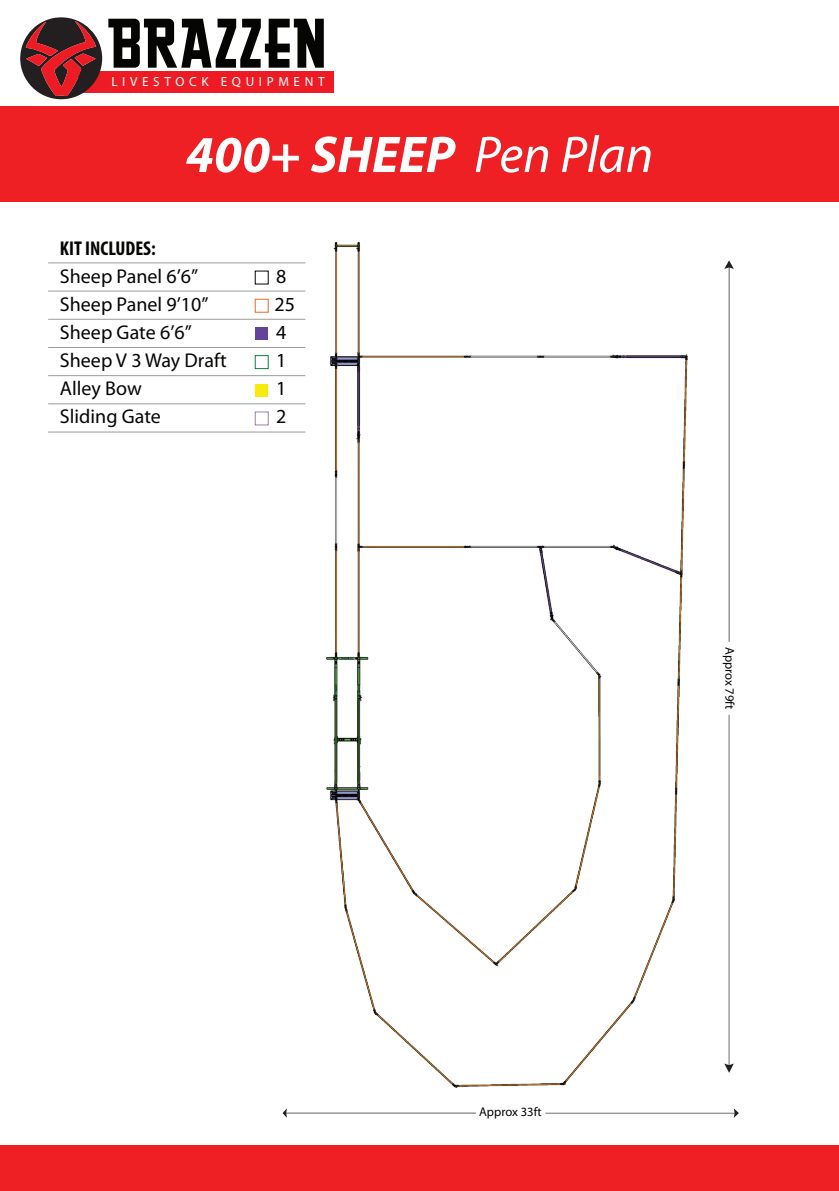
<style>
.page{position:relative;width:839px;height:1191px;background:#fff}
.page>*{position:absolute;margin:0;border:0;box-sizing:border-box;transform-origin:0 0}
.t1{font:63.6px "Greasy Spoon NF";color:#050504}
.t2{font:italic 700 52px "Myriad Pro";color:#fff}
.t3{font:20px "Myriad Pro";color:#050504}
.t4{font:700 condensed 20px "Myriad Pro";color:#050504}
.t5{font:13.2px "Myriad Pro";letter-spacing:.35em;color:#fff}
.t6{font:12.6px "Myriad Pro";color:#050504}
.s1{font-weight:400}
</style>
<div class="page">
<img style="left:0;top:201px;width:838px;height:913px">
<svg style="left:724px;top:260px;width:9px;height:382px"></svg>
<svg style="left:724px;top:715px;width:9px;height:358px"></svg>
<svg style="left:282px;top:1108px;width:194px;height:10px"></svg>
<svg style="left:545px;top:1108px;width:193px;height:10px"></svg>
<div style="left:0;top:106px;width:838px;height:95px;background:#ee2024"></div>
<div style="left:78px;top:71px;width:255px;height:21px;background:#ed1c24"></div>
<svg style="left:20px;top:17px;width:82px;height:82px"></svg>
<div style="left:0;top:1146px;width:838px;height:45px;background:#ee2024"></div>
<hr style="left:48px;top:263px;width:257px;height:1px;background:#9a9b9e">
<hr style="left:48px;top:291px;width:257px;height:1px;background:#9a9b9e">
<hr style="left:48px;top:319px;width:257px;height:1px;background:#9a9b9e">
<hr style="left:48px;top:347px;width:257px;height:1px;background:#9a9b9e">
<hr style="left:48px;top:375px;width:257px;height:1px;background:#9a9b9e">
<hr style="left:48px;top:403px;width:257px;height:1px;background:#9a9b9e">
<hr style="left:48px;top:432px;width:257px;height:1px;background:#9a9b9e">
<div style="left:254px;top:299px;width:14px;height:14px;border:1px solid #f06726"></div>
<div style="left:255px;top:327px;width:13px;height:13px;background:#63449a"></div>
<div style="left:254px;top:355px;width:14px;height:14px;border:1px solid #0c8040"></div>
<div style="left:255px;top:384px;width:13px;height:13px;background:#f8ea0d"></div>
<div style="left:254px;top:411px;width:14px;height:14px;border:1px solid #9e7cb7"></div>
<h1 class="t1" style="left:106px;top:9px;width:221px">BRAZZEN</h1>
<p class="t5" style="left:111px;top:73px;width:214px">LIVESTOCK EQUIPMENT</p>
<h2 class="t2" style="left:185px;top:121px;width:469px">400+ SHEEP <span class="s1">Pen Plan</span></h2>
<p class="t4" style="left:60px;top:236px;width:97px">KIT INCLUDES:</p>
<p class="t3" style="left:60px;top:264px;width:140px">Sheep Panel 6’6”</p>
<p class="t3" style="left:276px;top:264px;width:12px">8</p>
<p class="t3" style="left:60px;top:292px;width:150px">Sheep Panel 9’10”</p>
<p class="t3" style="left:274px;top:292px;width:22px">25</p>
<p class="t3" style="left:60px;top:320px;width:133px">Sheep Gate 6’6”</p>
<p class="t3" style="left:276px;top:320px;width:12px">4</p>
<p class="t3" style="left:60px;top:348px;width:168px">Sheep V 3 Way Draft</p>
<p class="t3" style="left:276px;top:348px;width:12px">1</p>
<p class="t3" style="left:60px;top:376px;width:83px">Alley Bow</p>
<p class="t3" style="left:276px;top:376px;width:12px">1</p>
<p class="t3" style="left:60px;top:404px;width:102px">Sliding Gate</p>
<p class="t3" style="left:276px;top:404px;width:12px">2</p>
<p class="t6" style="left:737px;top:647px;width:64px;rotate:90deg">Approx 79ft</p>
<p class="t6" style="left:479px;top:1104px;width:64px">Approx 33ft</p>
</div>
